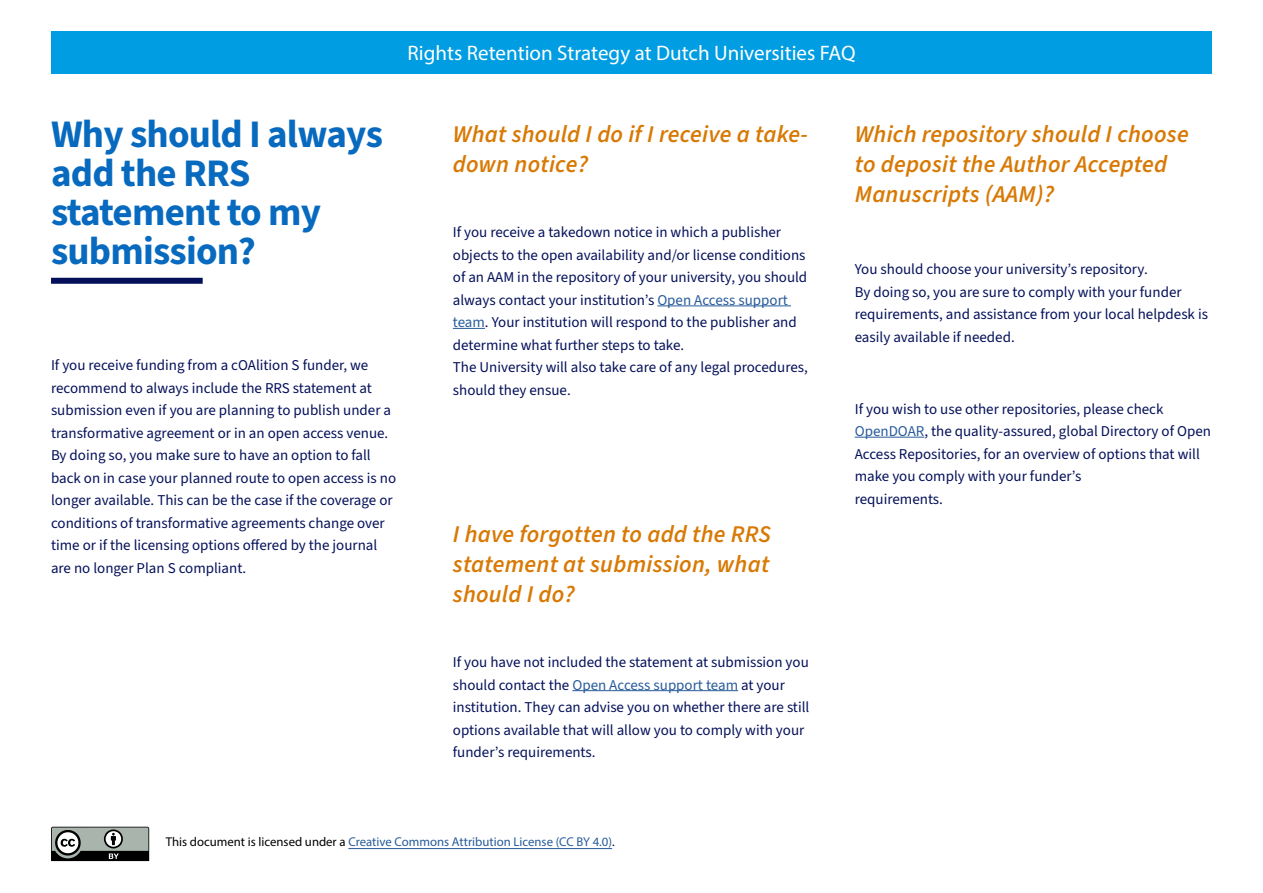
<style>
.page{position:relative;width:1263px;height:893px;background:#fff}
.page>*{position:absolute;margin:0;border:0;box-sizing:border-box;transform-origin:0 0}
.t1{font:700 39px/39px "Source Sans 3";letter-spacing:-.02em;color:#086abf}
.t2{font:italic 600 24px/30px "Source Sans 3";letter-spacing:.01em;color:#d87904}
.t3{font:21px "Myriad Pro";color:#fff}
.t4{font:15px/22.5px "Source Sans 3";color:#041059}
.t5{font:12.75px "Myriad Pro";color:#275b9b}
.s1{color:#275b9b}
.s2{color:#000}
</style>
<div class="page">
<div style="left:51px;top:278px;width:152px;height:6px;background:#041059"></div>
<hr style="left:657px;top:305px;width:134px;height:1px;background:#275b9b">
<hr style="left:453px;top:328px;width:32px;height:1px;background:#275b9b">
<hr style="left:572px;top:690px;width:166px;height:1px;background:#275b9b">
<div style="left:51px;top:32px;width:1161px;height:42px;background:#009de3"></div>
<hr style="left:855px;top:437px;width:69px;height:1px;background:#275b9b">
<svg style="left:51px;top:827px;width:99px;height:35px;background:#787d79"></svg>
<hr style="left:348px;top:848px;width:264px;height:1px;background:#275b9b">
<h3 class="t3" style="left:407px;top:40px;width:450px">Rights Retention Strategy at Dutch Universities FAQ</h3>
<h1 class="t1" style="left:51px;top:115px;width:333px">Why should I always add the RRS statement to my submission?</h1>
<p class="t4" style="left:51px;top:354px;width:347px">If you receive funding from a cOAlition S funder, we recommend to always include the RRS statement at submission even if you are planning to publish under a transformative agreement or in an open access venue.<br>By doing so, you make sure to have an option to fall back on in case your planned route to open access is no longer available. This can be the case if the coverage or conditions of transformative agreements change over time or if the licensing options offered by the journal are no longer Plan S compliant.</p>
<h2 class="t2" style="left:453px;top:119px;width:357px">What should I do if I receive a take&shy;down notice?</h2>
<p class="t4" style="left:453px;top:221px;width:356px">If you receive a takedown notice in which a publisher objects to the open availability and/or license conditions of an AAM in the repository of your university, you should always contact your institution’s <span class="s1">Open Access support team</span>. Your institution will respond to the publisher and determine what further steps to take.<br>The University will also take care of any legal procedures, should they ensue.</p>
<h2 class="t2" style="left:453px;top:519px;width:320px;text-align:justify">I have forgotten to add the RRS statement at submission, what should I do?</h2>
<p class="t4" style="left:453px;top:651px;width:358px">If you have not included the statement at submission you should contact the <span class="s1">Open Access support team</span> at your institution. They can advise you on whether there are still options available that will allow you to comply with your funder’s requirements.</p>
<h2 class="t2" style="left:855px;top:119px;width:335px">Which repository should I choose to deposit the Author Accepted<br>Manuscripts (AAM)?</h2>
<p class="t4" style="left:855px;top:258px;width:355px">You should choose your university’s repository.<br>By doing so, you are sure to comply with your funder requirements, and assistance from your local helpdesk is easily available if needed.</p>
<p class="t4" style="left:855px;top:397px;width:358px">If you wish to use other repositories, please check <span class="s1">OpenDOAR</span>, the quality-assured, global Directory of Open Access Repositories, for an overview of options that will make you comply with your funder’s<br>requirements.</p>
<p class="t5" style="left:166px;top:833px;width:450px"><span class="s2">This document is licensed under a</span> Creative Commons Attribution License (CC BY 4.0)<span class="s2">.</span></p>
</div>
